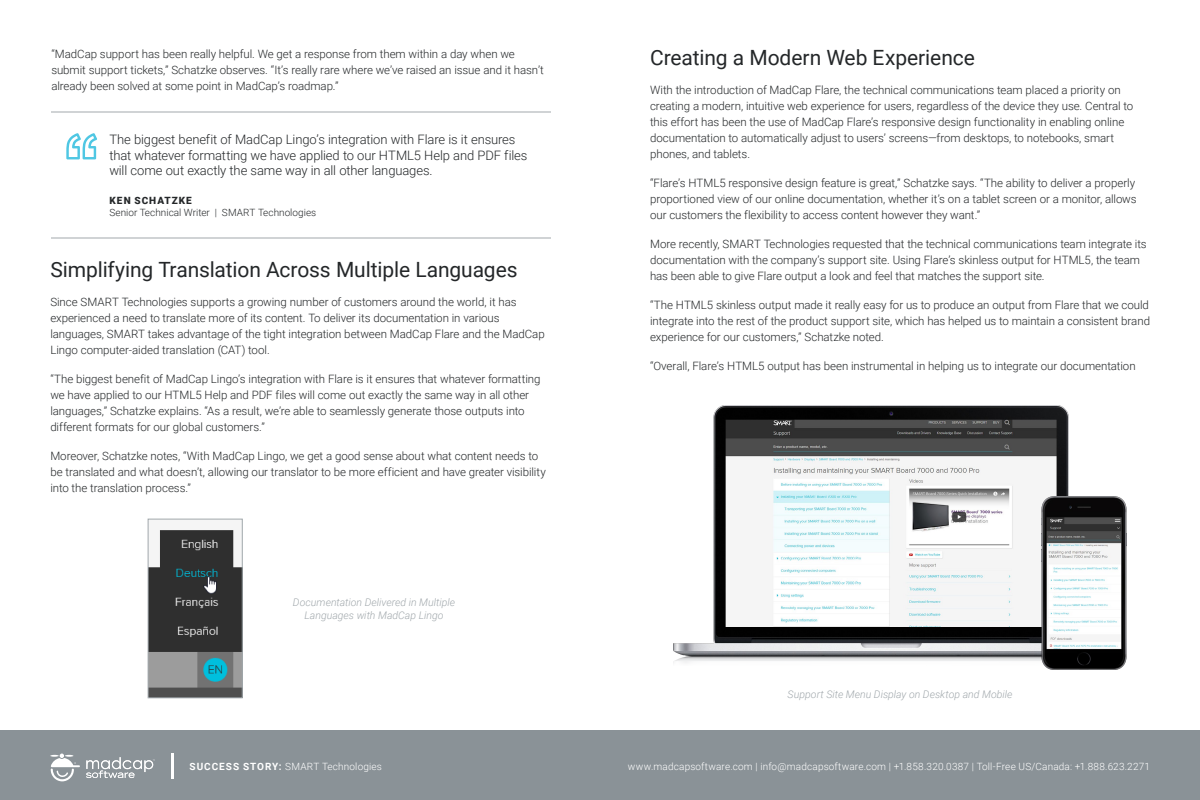
<style>
.page{position:relative;width:1200px;height:800px;background:#fff}
.page>*{position:absolute;margin:0;border:0;box-sizing:border-box;transform-origin:0 0}
.t1{font:21px "Roboto";letter-spacing:-.005em;color:#242729}
.t2{font:300 13px/15.6px "Roboto";letter-spacing:-.01em;color:#242729}
.t3{font:300 11.5px/16px "Roboto";letter-spacing:-.005em;color:#242729}
.t4{font:italic 300 10.5px/12.6px "Roboto";color:#a1a8ac;text-align:center}
.t5{font:300 10px "Roboto";letter-spacing:.015em;color:#fff}
.t6{font:300 10px "Roboto";letter-spacing:.005em;color:#242729}
.t7{font:900 10px "Roboto";letter-spacing:.1em;color:#242729}
.s1{font-weight:700}
</style>
<div class="page">
<div style="left:0;top:730px;width:1200px;height:70px;background:#8a9297"></div>
<hr style="left:171px;top:753px;width:3px;height:26px;background:#fff">
<svg style="left:50px;top:754px;width:30px;height:27px"></svg>
<svg style="left:86px;top:757px;width:69px;height:21px"></svg>
<svg style="left:66px;top:133px;width:31px;height:26px"></svg>
<hr style="left:51px;top:111px;width:500px;height:1px;background:#d0d3d5">
<hr style="left:51px;top:238px;width:500px;height:1px;background:#d0d3d5">
<img style="left:150px;top:530px;width:90px;height:166px">
<div style="left:148px;top:519px;width:94px;height:179px;border:1px solid #a1a8ac"></div>
<img style="left:673px;top:406px;width:396px;height:257px">
<img style="left:1042px;top:496px;width:85px;height:173px">
<p class="t3" style="left:51px;top:45px;width:494px">“MadCap support has been really helpful. We get a response from them within a day when we submit support tickets,” Schatzke observes. “It’s really rare where we’ve raised an issue and it hasn’t already been solved at some point in MadCap’s roadmap.”</p>
<p class="t2" style="left:109px;top:131px;width:420px">The biggest benefit of MadCap Lingo’s integration with Flare is it ensures that whatever formatting we have applied to our HTML5 Help and PDF files will come out exactly the same way in all other languages.</p>
<p class="t7" style="left:110px;top:193px;width:84px">KEN SCHATZKE</p>
<p class="t6" style="left:109px;top:205px;width:208px">Senior Technical Writer | SMART Technologies</p>
<h1 class="t1" style="left:50px;top:255px;width:469px">Simplifying Translation Across Multiple Languages</h1>
<p class="t3" style="left:50px;top:293px;width:496px">Since SMART Technologies supports a growing number of customers around the world, it has experienced a need to translate more of its content. To deliver its documentation in various languages, SMART takes advantage of the tight integration between MadCap Flare and the MadCap Lingo computer-aided translation (CAT) tool.</p>
<p class="t3" style="left:50px;top:370px;width:492px">“The biggest benefit of MadCap Lingo’s integration with Flare is it ensures that whatever formatting we have applied to our HTML5 Help and PDF files will come out exactly the same way in all other languages,” Schatzke explains. “As a result, we’re able to seamlessly generate those outputs into different formats for our global customers.”</p>
<p class="t3" style="left:50px;top:447px;width:497px">Moreover, Schatzke notes, “With MadCap Lingo, we get a good sense about what content needs to be translated and what doesn’t, allowing our translator to be more efficient and have greater visibility into the translation process.”</p>
<p class="t4" style="left:293px;top:596px;width:164px">Documentation Delivered in Multiple<br>Languages with MadCap Lingo</p>
<h1 class="t1" style="left:650px;top:43px;width:326px">Creating a Modern Web Experience</h1>
<p class="t3" style="left:650px;top:81px;width:485px">With the introduction of MadCap Flare, the technical communications team placed a priority on creating a modern, intuitive web experience for users, regardless of the device they use. Central to this effort has been the use of MadCap Flare’s responsive design functionality in enabling online documentation to automatically adjust to users’ screens—from desktops, to notebooks, smart phones, and tablets.</p>
<p class="t3" style="left:650px;top:174px;width:488px">“Flare’s HTML5 responsive design feature is great,” Schatzke says. “The ability to deliver a properly proportioned view of our online documentation, whether it’s on a tablet screen or a monitor, allows our customers the flexibility to access content however they want.”</p>
<p class="t3" style="left:650px;top:235px;width:498px">More recently, SMART Technologies requested that the technical communications team integrate its documentation with the company’s support site. Using Flare’s skinless output for HTML5, the team has been able to give Flare output a look and feel that matches the support site.</p>
<p class="t3" style="left:650px;top:296px;width:501px;text-align:justify">“The HTML5 skinless output made it really easy for us to produce an output from Flare that we could integrate into the rest of the product support site, which has helped us to maintain a consistent brand experience for our customers,” Schatzke noted.</p>
<p class="t3" style="left:650px;top:357px;width:487px">“Overall, Flare’s HTML5 output has been instrumental in helping us to integrate our documentation</p>
<p class="t4" style="left:788px;top:688px;width:227px">Support Site Menu Display on Desktop and Mobile</p>
<p class="t5" style="left:190px;top:759px;width:194px"><span class="s1">SUCCESS STORY:</span> SMART Technologies</p>
<p class="t5" style="left:628px;top:759px;width:524px">www.madcapsoftware.com | info@madcapsoftware.com | +1.858.320.0387 | Toll-Free US/Canada: +1.888.623.2271</p>
</div>
